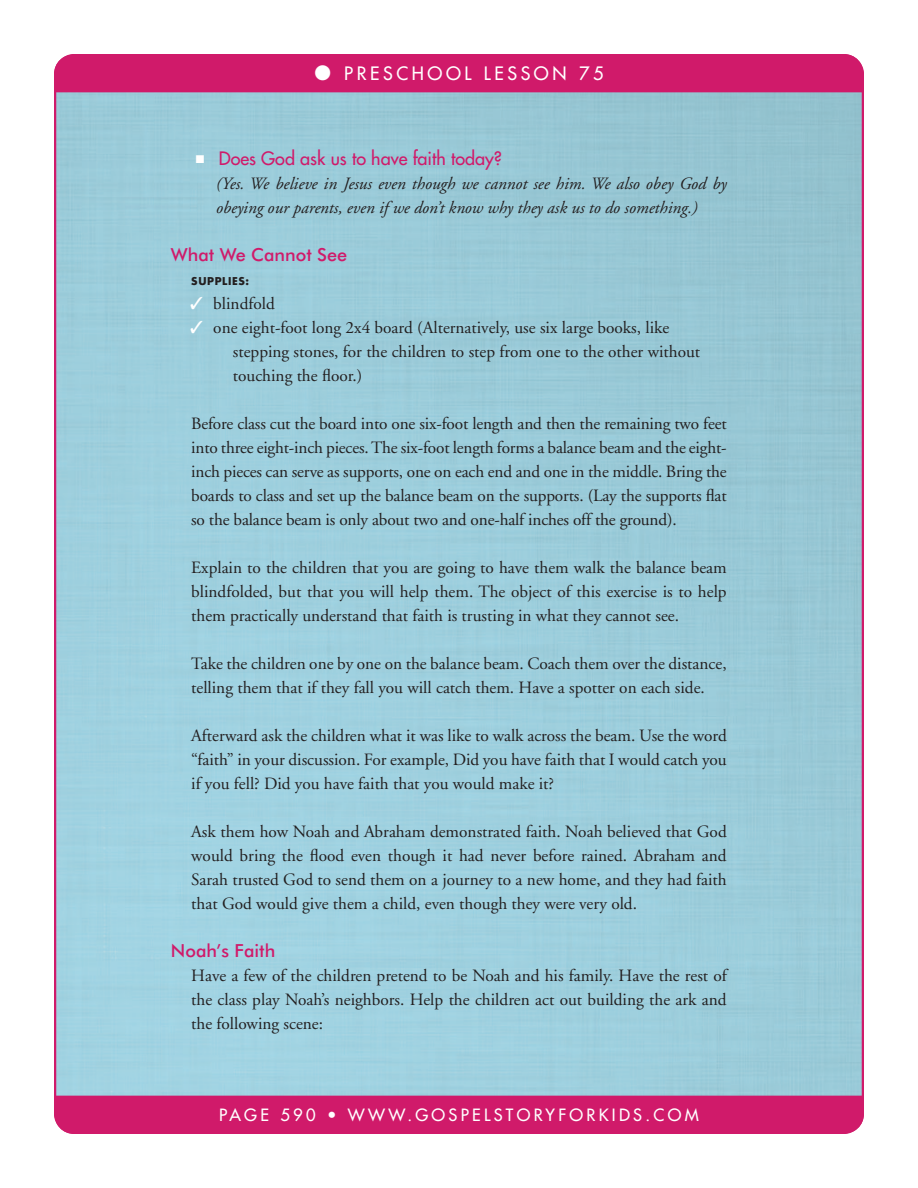
<style>
.page{position:relative;width:918px;height:1188px;background:#fff}
.page>*{position:absolute;margin:0;border:0;box-sizing:border-box;transform-origin:0 0}
.t1{font:18px "Futura";color:#d01a6a}
.SUB_2{font:500 18px "Futura BT";color:#d01a6a}
.t2{font:18px "Futura";letter-spacing:.2em;color:#fff}
.TXT_Indent{font:17.25px/24px "Adobe Garamond";color:#231f20;text-align:justify}
.Bulleted_Indented_An{font:italic 17.25px/24px "Adobe Garamond";color:#231f20}
.t3{font:16.5px "Futura";letter-spacing:.2em;color:#fff}
.SUB_3__Supplies{font:700 10.5px "Futura";letter-spacing:.06em;color:#231f20}
.s1{color:#fff}
</style>
<div class="page">
<div style="left:54px;top:54px;width:810px;height:38px;background:#d01a6a"></div>
<div style="left:54px;top:1096px;width:810px;height:38px;background:#d01a6a"></div>
<p class="t2" style="left:315px;top:62px;width:290px">● PRESCHOOL LESSON 75</p>
<p class="t1" style="left:196px;top:147px;width:308px"><span class="s1">■</span> Does God ask us to have faith today?</p>
<p class="Bulleted_Indented_An" style="left:216px;top:172px;width:512px">(Yes. We believe in Jesus even though we cannot see him. We also obey God by obeying our parents, even if we don’t know why they ask us to do something.)</p>
<p class="SUB_2" style="left:171px;top:243px;width:178px">What We Cannot See</p>
<p class="SUB_3__Supplies" style="left:191px;top:274px;width:60px">SUPPLIES:</p>
<p class="TXT_Indent" style="left:190px;top:292px;width:86px"><span class="s1">✓</span> blindfold</p>
<p class="TXT_Indent" style="left:233px;top:316px;width:469px;text-align:left;text-indent:-43px"><span class="s1">✓</span> one eight-foot long 2x4 board (Alternatively, use six large books, like stepping stones, for the children to step from one to the other without touching the floor.)</p>
<p class="TXT_Indent" style="left:191px;top:412px;width:537px">Before class cut the board into one six-foot length and then the remaining two feet into three eight-inch pieces. The six-foot length forms a balance beam and the eight&shy;inch pieces can serve as supports, one on each end and one in the middle. Bring the boards to class and set up the balance beam on the supports. (Lay the supports flat so the balance beam is only about two and one-half inches off the ground).</p>
<p class="TXT_Indent" style="left:191px;top:556px;width:537px">Explain to the children that you are going to have them walk the balance beam blindfolded, but that you will help them. The object of this exercise is to help them practically understand that faith is trusting in what they cannot see.</p>
<p class="TXT_Indent" style="left:191px;top:652px;width:537px">Take the children one by one on the balance beam. Coach them over the distance, telling them that if they fall you will catch them. Have a spotter on each side.</p>
<p class="TXT_Indent" style="left:191px;top:724px;width:537px">Afterward ask the children what it was like to walk across the beam. Use the word “faith” in your discussion. For example, Did you have faith that I would catch you if you fell? Did you have faith that you would make it?</p>
<p class="TXT_Indent" style="left:191px;top:820px;width:537px">Ask them how Noah and Abraham demonstrated faith. Noah believed that God would bring the flood even though it had never before rained. Abraham and Sarah trusted God to send them on a journey to a new home, and they had faith that God would give them a child, even though they were very old.</p>
<p class="SUB_2" style="left:171px;top:939px;width:106px">Noah’s Faith</p>
<p class="TXT_Indent" style="left:191px;top:964px;width:537px">Have a few of the children pretend to be Noah and his family. Have the rest of the class play Noah’s neighbors. Help the children act out building the ark and the following scene:</p>
<p class="t3" style="left:219px;top:1105px;width:481px">PAGE 590 • WWW.GOSPELSTORYFORKIDS.COM</p>
</div>
